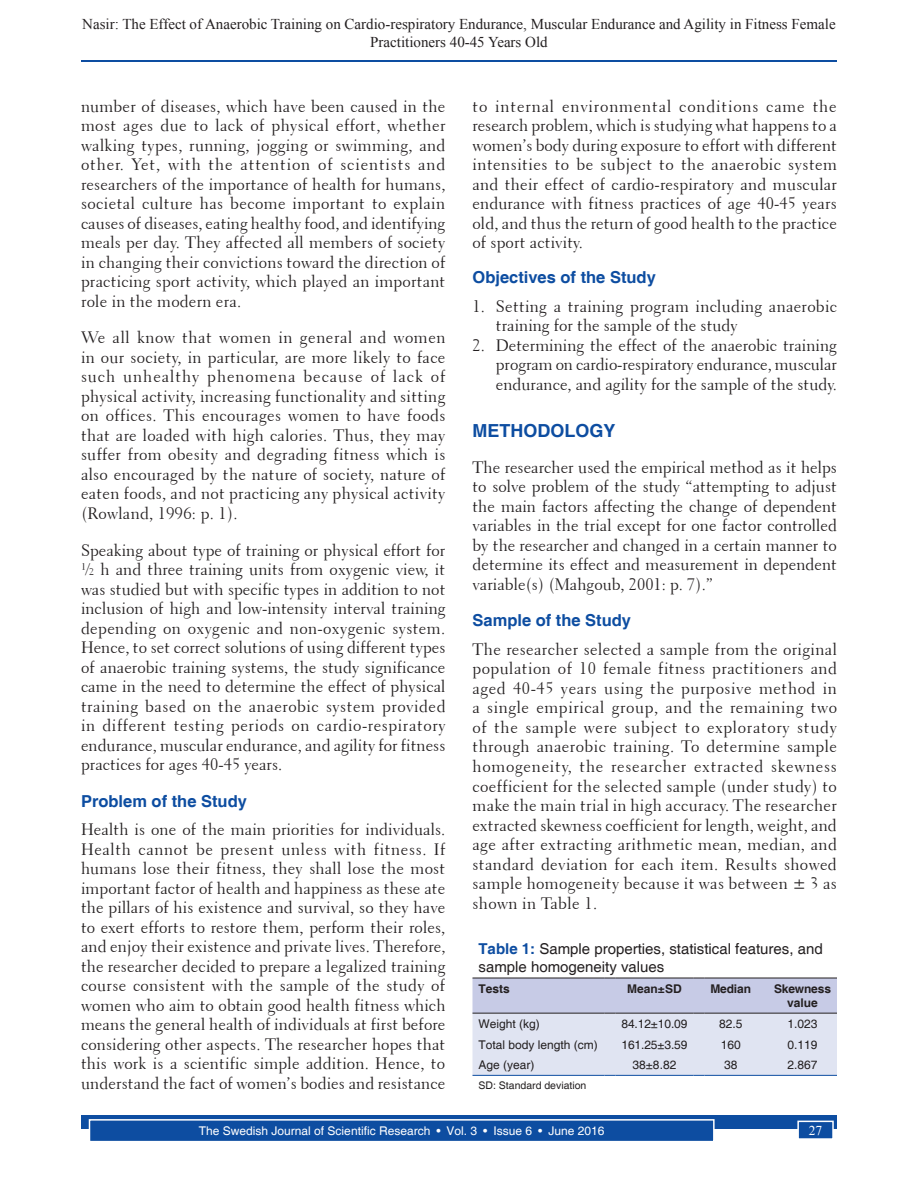
<style>
.page{position:relative;width:918px;height:1188px;background:#fff}
.page>*{position:absolute;margin:0;border:0;box-sizing:border-box;transform-origin:0 0}
.t1{font:700 18px "Helvetica";color:#0d4da1}
.TX{font:16.5px/19.5px "Transitional 521 BT Roman A";letter-spacing:.005em;color:#231f20;text-align:justify}
.LL{font:16.5px/19.5px "Transitional 521 BT Roman A";color:#231f20;text-align:justify}
.L{font:16.5px/19.5px "Transitional 521 BT Roman A";letter-spacing:.015em;color:#231f20}
.t2{font:700 16.5px "Helvetica";color:#0d4da1}
.t3{font:15px/18px "Times New Roman";color:#231f20;text-align:center}
.TT{font:15px/18px "Helvetica";color:#231f20}
.Folio{font:13.5px "Times New Roman";color:#fff}
.TB{font:12px "Helvetica";color:#231f20}
.t4{font:12px "Helvetica";color:#fff}
.TCH{font:700 12px/14.4px "Helvetica";letter-spacing:-.005em;color:#231f20;text-align:center}
.TBL{font:12px "Helvetica";color:#231f20}
.TFN{font:10.5px "Helvetica";color:#231f20}
.s1{font-weight:700;color:#0d4da1}
</style>
<div class="page">
<hr style="left:81px;top:61px;width:756px;height:1px;background:#0d4da1">
<div style="left:81px;top:1116px;width:756px;height:13px;background:#0d4da1"></div>
<div style="left:90px;top:1120px;width:624px;height:22px;background:#0d4da1"></div>
<div style="left:89px;top:1119px;width:626px;height:23px;border:2px solid #fff"></div>
<div style="left:798px;top:1121px;width:35px;height:18px;background:#0d4da1"></div>
<div style="left:797px;top:1121px;width:37px;height:19px;border:2px solid #fff"></div>
<svg style="left:472px;top:978px;width:365px;height:98px;background:#d2d7ea"></svg>
<hr style="left:768px;top:1013px;width:69px;height:1px;background:#231f20">
<p class="t3" style="left:82px;top:15px;width:755px">Nasir: The Effect of Anaerobic Training on Cardio-respiratory Endurance, Muscular Endurance and Agility in Fitness Female<br>Practitioners 40-45 Years Old</p>
<p class="TX" style="left:81px;top:96px;width:366px">number of diseases, which have been caused in the most ages due to lack of physical effort, whether walking types, running, jogging or swimming, and other. Yet, with the attention of scientists and researchers of the importance of health for humans, societal culture has become important to explain causes of diseases, eating healthy food, and identifying meals per day. They affected all members of society in changing their convictions toward the direction of practicing sport activity, which played an important role in the modern era.</p>
<p class="TX" style="left:81px;top:328px;width:366px">We all know that women in general and women in our society, in particular, are more likely to face such unhealthy phenomena because of lack of physical activity, increasing functionality and sitting on offices. This encourages women to have foods that are loaded with high calories. Thus, they may suffer from obesity and degrading fitness which is also encouraged by the nature of society, nature of eaten foods, and not practicing any physical activity (Rowland, 1996: p. 1).</p>
<p class="TX" style="left:81px;top:540px;width:366px">Speaking about type of training or physical effort for ½ h and three training units from oxygenic view, it was studied but with specific types in addition to not inclusion of high and low-intensity interval training depending on oxygenic and non-oxygenic system.<br>Hence, to set correct solutions of using different types of anaerobic training systems, the study significance came in the need to determine the effect of physical training based on the anaerobic system provided in different testing periods on cardio-respiratory endurance, muscular endurance, and agility for fitness practices for ages 40-45 years.</p>
<h2 class="t2" style="left:81px;top:791px;width:167px">Problem of the Study</h2>
<p class="TX" style="left:81px;top:820px;width:366px">Health is one of the main priorities for individuals.<br>Health cannot be present unless with fitness. If humans lose their fitness, they shall lose the most important factor of health and happiness as these ate the pillars of his existence and survival, so they have to exert efforts to restore them, perform their roles, and enjoy their existence and private lives. Therefore, the researcher decided to prepare a legalized training course consistent with the sample of the study of women who aim to obtain good health fitness which means the general health of individuals at first before considering other aspects. The researcher hopes that this work is a scientific simple addition. Hence, to understand the fact of women’s bodies and resistance</p>
<p class="TX" style="left:472px;top:96px;width:366px">to internal environmental conditions came the research problem, which is studying what happens to a women’s body during exposure to effort with different intensities to be subject to the anaerobic system and their effect of cardio-respiratory and muscular endurance with fitness practices of age 40-45 years old, and thus the return of good health to the practice of sport activity.</p>
<h2 class="t2" style="left:472px;top:267px;width:185px">Objectives of the Study</h2>
<p class="L" style="left:496px;top:296px;width:343px;text-indent:-23px">1. Setting a training program including anaerobic training for the sample of the study</p>
<p class="LL" style="left:496px;top:335px;width:343px;text-indent:-23px">2. Determining the effect of the anaerobic training program on cardio-respiratory endurance, muscular endurance, and agility for the sample of the study.</p>
<h1 class="t1" style="left:472px;top:419px;width:145px">METHODOLOGY</h1>
<p class="TX" style="left:472px;top:457px;width:366px">The researcher used the empirical method as it helps to solve problem of the study “attempting to adjust the main factors affecting the change of dependent variables in the trial except for one factor controlled by the researcher and changed in a certain manner to determine its effect and measurement in dependent variable(s) (Mahgoub, 2001: p. 7).”</p>
<h2 class="t2" style="left:472px;top:610px;width:160px">Sample of the Study</h2>
<p class="TX" style="left:472px;top:639px;width:366px">The researcher selected a sample from the original population of 10 female fitness practitioners and aged 40-45 years using the purposive method in a single empirical group, and the remaining two of the sample were subject to exploratory study through anaerobic training. To determine sample homogeneity, the researcher extracted skewness coefficient for the selected sample (under study) to make the main trial in high accuracy. The researcher extracted skewness coefficient for length, weight, and age after extracting arithmetic mean, median, and standard deviation for each item. Results showed sample homogeneity because it was between ± 3 as shown in Table 1.</p>
<p class="TT" style="left:478px;top:940px;width:346px"><span class="s1">Table 1:</span> Sample properties, statistical features, and sample homogeneity values</p>
<p class="TCH" style="left:478px;top:982px;width:33px">Tests</p>
<p class="TCH" style="left:627px;top:982px;width:56px">Mean±SD</p>
<p class="TCH" style="left:711px;top:982px;width:42px">Median</p>
<p class="TCH" style="left:774px;top:982px;width:59px">Skewness value</p>
<p class="TB" style="left:478px;top:1017px;width:63px">Weight (kg)</p>
<p class="TB" style="left:621px;top:1017px;width:67px">84.12±10.09</p>
<p class="TB" style="left:719px;top:1017px;width:25px">82.5</p>
<p class="TB" style="left:787px;top:1017px;width:32px">1.023</p>
<p class="TB" style="left:478px;top:1037px;width:121px">Total body length (cm)</p>
<p class="TB" style="left:621px;top:1037px;width:67px">161.25±3.59</p>
<p class="TB" style="left:721px;top:1037px;width:22px">160</p>
<p class="TB" style="left:787px;top:1037px;width:32px">0.119</p>
<p class="TBL" style="left:478px;top:1058px;width:58px">Age (year)</p>
<p class="TBL" style="left:633px;top:1058px;width:45px">38±8.82</p>
<p class="TBL" style="left:724px;top:1058px;width:15px">38</p>
<p class="TBL" style="left:787px;top:1058px;width:32px">2.867</p>
<p class="TFN" style="left:478px;top:1079px;width:109px">SD: Standard deviation</p>
<p class="t4" style="left:199px;top:1124px;width:407px">The Swedish Journal of Scientific Research • Vol. 3 • Issue 6 • June 2016</p>
<p class="Folio" style="left:809px;top:1121px;width:15px">27</p>
</div>
